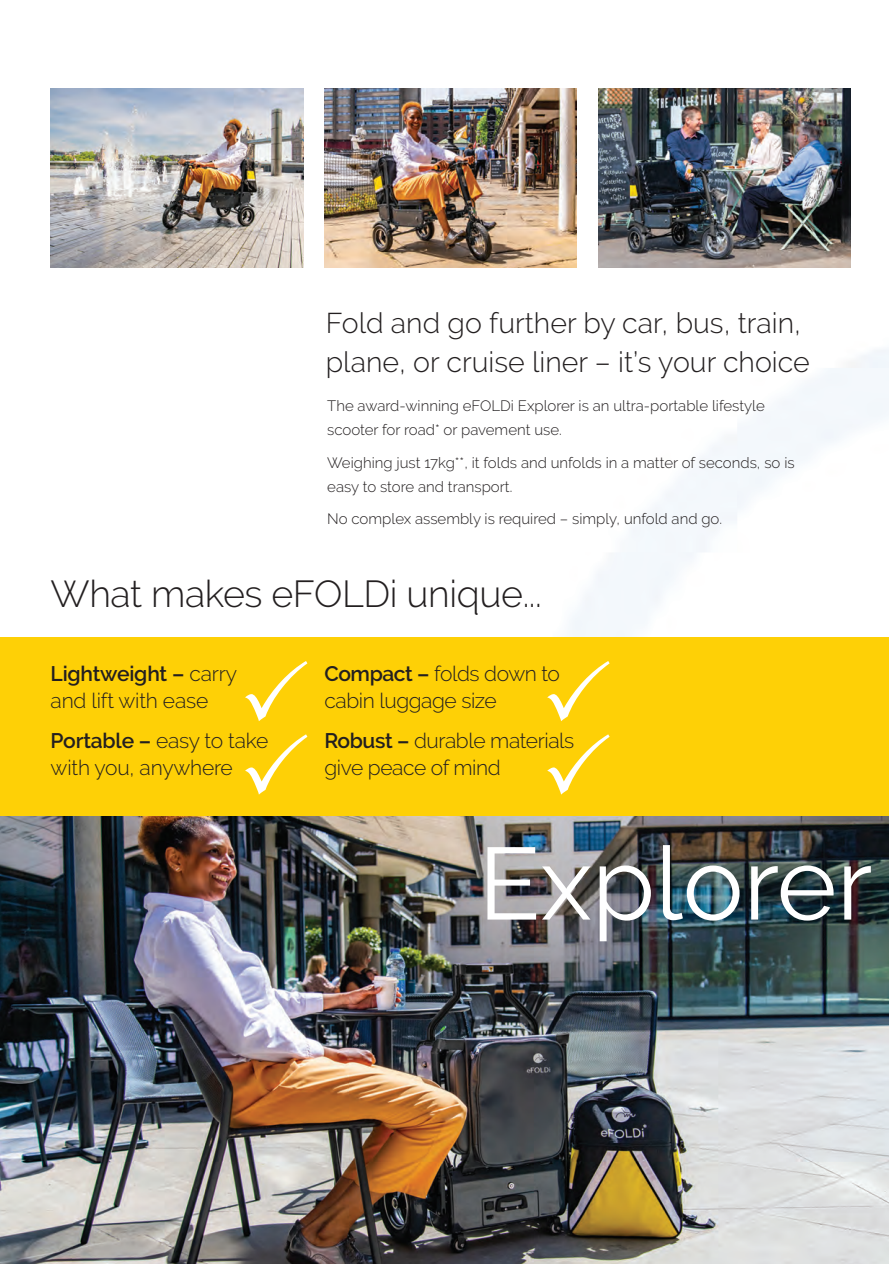
<style>
.page{position:relative;width:889px;height:1264px;background:#fff}
.page>*{position:absolute;margin:0;border:0;box-sizing:border-box;transform-origin:0 0}
.t1{font:102px "Raleway";color:#fff}
.t2{font:300 37.5px "Raleway";letter-spacing:-.01em;color:#231f20}
.t3{font:300 28.5px/39px "Raleway";color:#231f20}
.t4{font:300 21px/27px "Raleway";letter-spacing:-.02em;color:#231f20}
.t5{font:300 15px/24px "Raleway";color:#231f20}
.s1{font-weight:600}
</style>
<div class="page">
<img style="left:50px;top:88px;width:838px;height:549px">
<img style="left:0;top:816px;width:888px;height:448px">
<img style="left:51px;top:89px;width:252px;height:178px">
<img style="left:324px;top:89px;width:252px;height:178px">
<img style="left:598px;top:89px;width:252px;height:178px">
<div style="left:0;top:637px;width:888px;height:179px;background:#fed006"></div>
<svg style="left:245px;top:734px;width:62px;height:60px"></svg>
<svg style="left:547px;top:734px;width:62px;height:60px"></svg>
<svg style="left:245px;top:661px;width:62px;height:60px"></svg>
<svg style="left:547px;top:661px;width:62px;height:60px"></svg>
<h3 class="t3" style="left:326px;top:303px;width:485px">Fold and go further by car, bus, train, plane, or cruise liner – it’s your choice</h3>
<p class="t5" style="left:327px;top:394px;width:439px">The award-winning eFOLDi Explorer is an ultra-portable lifestyle scooter for road* or pavement use.</p>
<p class="t5" style="left:327px;top:450px;width:468px">Weighing just 17kg**, it folds and unfolds in a matter of seconds, so is easy to store and transport.</p>
<p class="t5" style="left:327px;top:507px;width:396px">No complex assembly is required – simply, unfold and go.</p>
<h2 class="t2" style="left:51px;top:572px;width:492px">What makes eFOLDi unique...</h2>
<h3 class="t4" style="left:51px;top:659px;width:188px"><span class="s1">Lightweight –</span> carry and lift with ease</h3>
<h3 class="t4" style="left:51px;top:726px;width:219px"><span class="s1">Portable –</span> easy to take with you, anywhere</h3>
<h3 class="t4" style="left:324px;top:659px;width:237px"><span class="s1">Compact –</span> folds down to cabin luggage size</h3>
<h3 class="t4" style="left:324px;top:726px;width:251px"><span class="s1">Robust –</span> durable materials give peace of mind</h3>
<h1 class="t1" style="left:478px;top:824px;width:395px">Explorer</h1>
</div>
